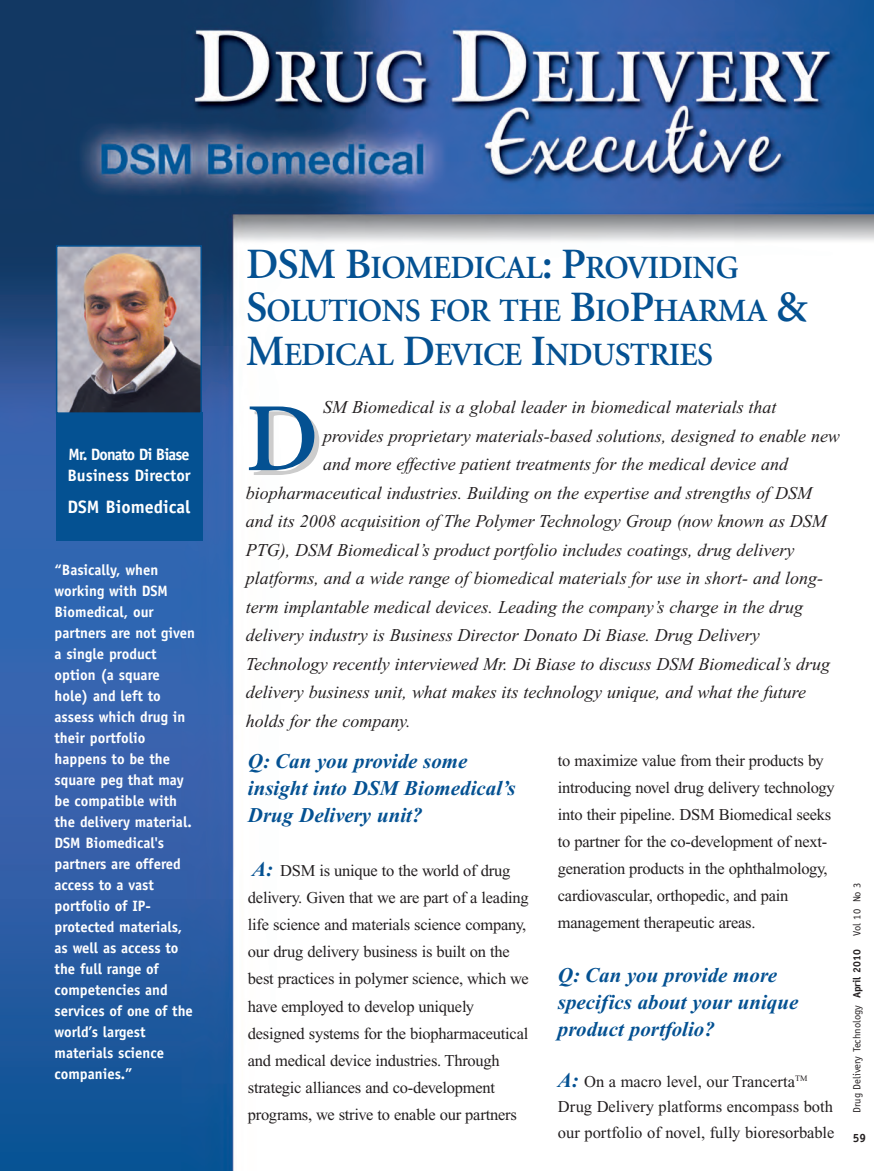
<style>
.page{position:relative;width:874px;height:1171px;background:#fff}
.page>*{position:absolute;margin:0;border:0;box-sizing:border-box;transform-origin:0 0}
.t1{font:600 97.8px "Minion";color:#045192}
.t2{font:600 32.7px/43.5px "Minion";letter-spacing:-.025em;color:#045192}
.t3{font:italic 700 21px/27px "Times New Roman";color:#045192}
.t4{font:italic 18px "Times New Roman";color:#231f20}
.t5{font:700 18px "Officina Sans";color:#fff}
.t6{font:16.5px/27px "Times New Roman";letter-spacing:-.015em;color:#231f20}
.t7{font:700 16.5px/20.9px "Officina Sans";color:#fff}
.t8{font:700 15px/21px "Officina Sans";color:#fff}
.t9{font:700 12px "Officina Sans";color:#231f20}
.t10{font:10.5px "Officina Sans";color:#231f20}
.s1{font-size:43.5px}
.s2{font-weight:700;font-style:italic;font-size:21px;color:#045192}
.s3{font-weight:700}
</style>
<div class="page">
<img style="left:0;top:0;width:874px;height:1171px">
<div style="left:56px;top:412px;width:146px;height:128px;background:#045192"></div>
<img style="left:59px;top:248px;width:140px;height:163px">
<div style="left:56px;top:245px;width:146px;height:169px;border:2px solid #045192"></div>
<p class="t7" style="left:67px;top:445px;width:125px">Mr. Donato Di Biase<br>Business Director</p>
<p class="t5" style="left:68px;top:500px;width:124px">DSM Biomedical</p>
<p class="t8" style="left:55px;top:560px;width:142px">“Basically, when working with DSM<br>Biomedical, our partners are not given a single product option (a square hole) and left to assess which drug in their portfolio happens to be the square peg that may be compatible with the delivery material.<br>DSM Biomedical's partners are offered access to a vast portfolio of IP&shy;protected materials, as well as access to the full range of competencies and services of one of the world’s largest materials science companies.”</p>
<h2 class="t2" style="left:246px;top:248px;width:563px"><span class="s1">DSM B</span>IOMEDICAL<span class="s1">: P</span>ROVIDING<br><span class="s1">S</span>OLUTIONS FOR THE <span class="s1">B</span>IO<span class="s1">P</span>HARMA <span class="s1">&amp;<br>M</span>EDICAL <span class="s1">D</span>EVICE <span class="s1">I</span>NDUSTRIES</h2>
<h1 class="t1" style="left:246px;top:401px;width:74px">D</h1>
<p class="t4" style="left:323px;top:401px;width:455px">SM Biomedical is a global leader in biomedical materials that</p>
<p class="t4" style="left:323px;top:429px;width:518px">provides proprietary materials-based solutions, designed to enable new</p>
<p class="t4" style="left:323px;top:458px;width:466px">and more effective patient treatments for the medical device and</p>
<p class="t4" style="left:246px;top:486px;width:568px">biopharmaceutical industries. Building on the expertise and strengths of DSM</p>
<p class="t4" style="left:246px;top:515px;width:583px">and its 2008 acquisition of The Polymer Technology Group (now known as DSM</p>
<p class="t4" style="left:246px;top:543px;width:550px">PTG), DSM Biomedical’s product portfolio includes coatings, drug delivery</p>
<p class="t4" style="left:246px;top:572px;width:579px">platforms, and a wide range of biomedical materials for use in short- and long-</p>
<p class="t4" style="left:246px;top:600px;width:559px">term implantable medical devices. Leading the company’s charge in the drug</p>
<p class="t4" style="left:246px;top:629px;width:515px">delivery industry is Business Director Donato Di Biase. Drug Delivery</p>
<p class="t4" style="left:246px;top:657px;width:586px">Technology recently interviewed Mr. Di Biase to discuss DSM Biomedical’s drug</p>
<p class="t4" style="left:246px;top:686px;width:562px">delivery business unit, what makes its technology unique, and what the future</p>
<p class="t4" style="left:246px;top:714px;width:166px">holds for the company.</p>
<p class="t3" style="left:248px;top:750px;width:269px">Q: Can you provide some insight into DSM Biomedical’s<br>Drug Delivery unit?</p>
<p class="t6" style="left:248px;top:859px;width:282px"><span class="s2">A:</span> DSM is unique to the world of drug delivery. Given that we are part of a leading life science and materials science company, our drug delivery business is built on the best practices in polymer science, which we have employed to develop uniquely designed systems for the biopharmaceutical and medical device industries. Through strategic alliances and co-development programs, we strive to enable our partners</p>
<p class="t6" style="left:558px;top:748px;width:278px">to maximize value from their products by introducing novel drug delivery technology into their pipeline. DSM Biomedical seeks to partner for the co-development of next&shy;generation products in the ophthalmology, cardiovascular, orthopedic, and pain management therapeutic areas.</p>
<p class="t3" style="left:558px;top:963px;width:242px">Q: Can you provide more specifics about your unique product portfolio?</p>
<p class="t6" style="left:558px;top:1070px;width:278px;line-height:25.5px"><span class="s2">A:</span> On a macro level, our Trancerta<sup>TM<br></sup>Drug Delivery platforms encompass both our portfolio of novel, fully bioresorbable</p>
<p class="t10" style="left:853px;top:936px;width:55px;rotate:-90deg">Vol 10 No 3</p>
<p class="t10" style="left:853px;top:1113px;width:165px;rotate:-90deg">Drug Delivery Technology <span class="s3">April 2010</span></p>
<p class="t9" style="left:853px;top:1133px;width:15px">59</p>
</div>
